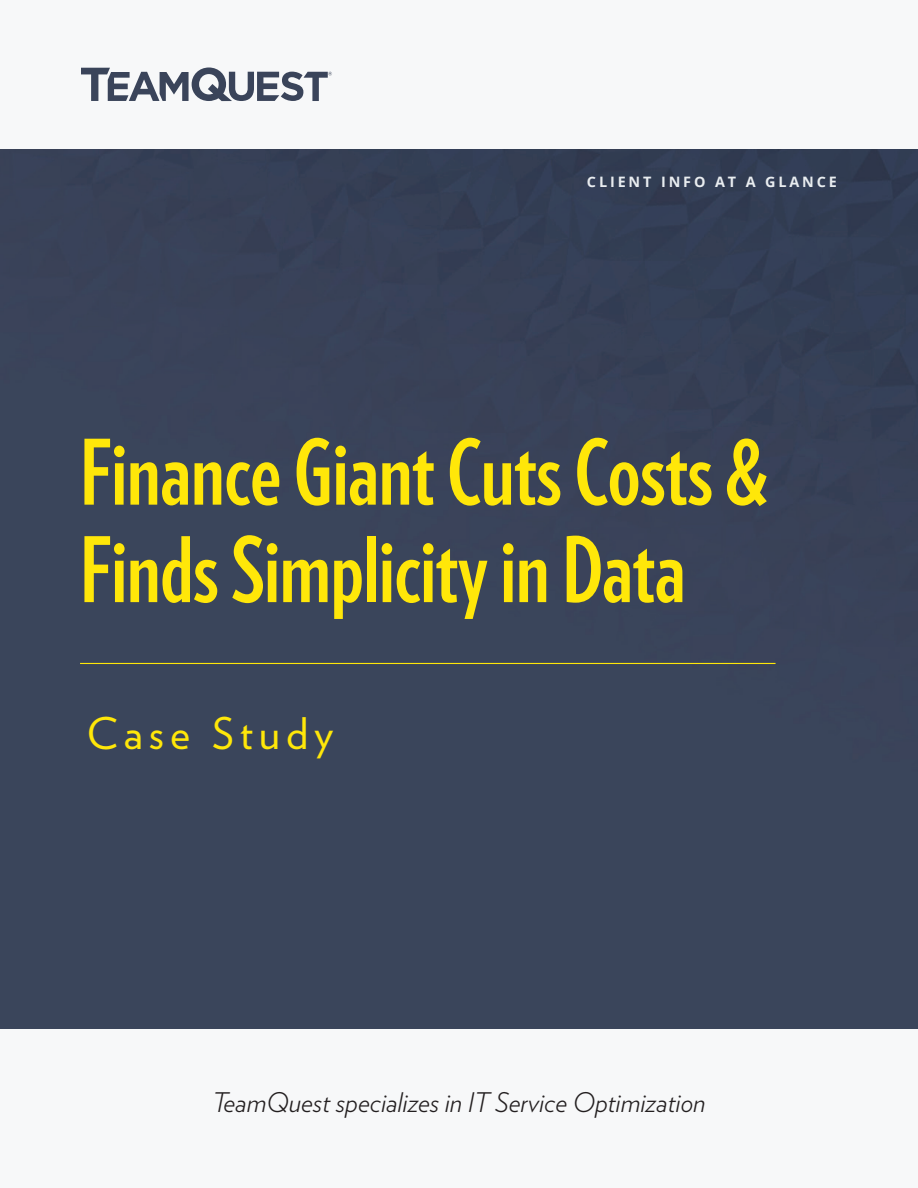
<style>
.page{position:relative;width:918px;height:1188px;background:#fff}
.page>*{position:absolute;margin:0;border:0;box-sizing:border-box;transform-origin:0 0}
.t1{font:700 90px/97.5px "Verlag Compressed";color:#ffe709}
.t2{font:43.5px "Verlag";letter-spacing:.14em;color:#ffe709}
.t3{font:italic 300 27px "Verlag";color:#231f20}
.t4{font:700 14.4px "Open Sans";letter-spacing:.2em;color:#e9edf0}
</style>
<div class="page">
<div style="left:0;top:0;width:918px;height:151px;background:#f7f8f9"></div>
<svg style="left:81px;top:68px;width:251px;height:33px"></svg>
<div style="left:0;top:1027px;width:918px;height:161px;background:#f7f8f9"></div>
<div style="left:0;top:149px;width:918px;height:880px;background:#3a455b"></div>
<hr style="left:80px;top:663px;width:696px;height:1px;background:#ffe709">
<p class="t4" style="left:587px;top:172px;width:252px">CLIENT INFO AT A GLANCE</p>
<p class="t1" style="left:80px;top:420px;width:688px">Finance Giant Cuts Costs &amp;<br>Finds Simplicity in Data</p>
<p class="t2" style="left:87px;top:701px;width:248px">Case Study</p>
<p class="t3" style="left:212px;top:1082px;width:495px">TeamQuest specializes in IT Service Optimization</p>
</div>
